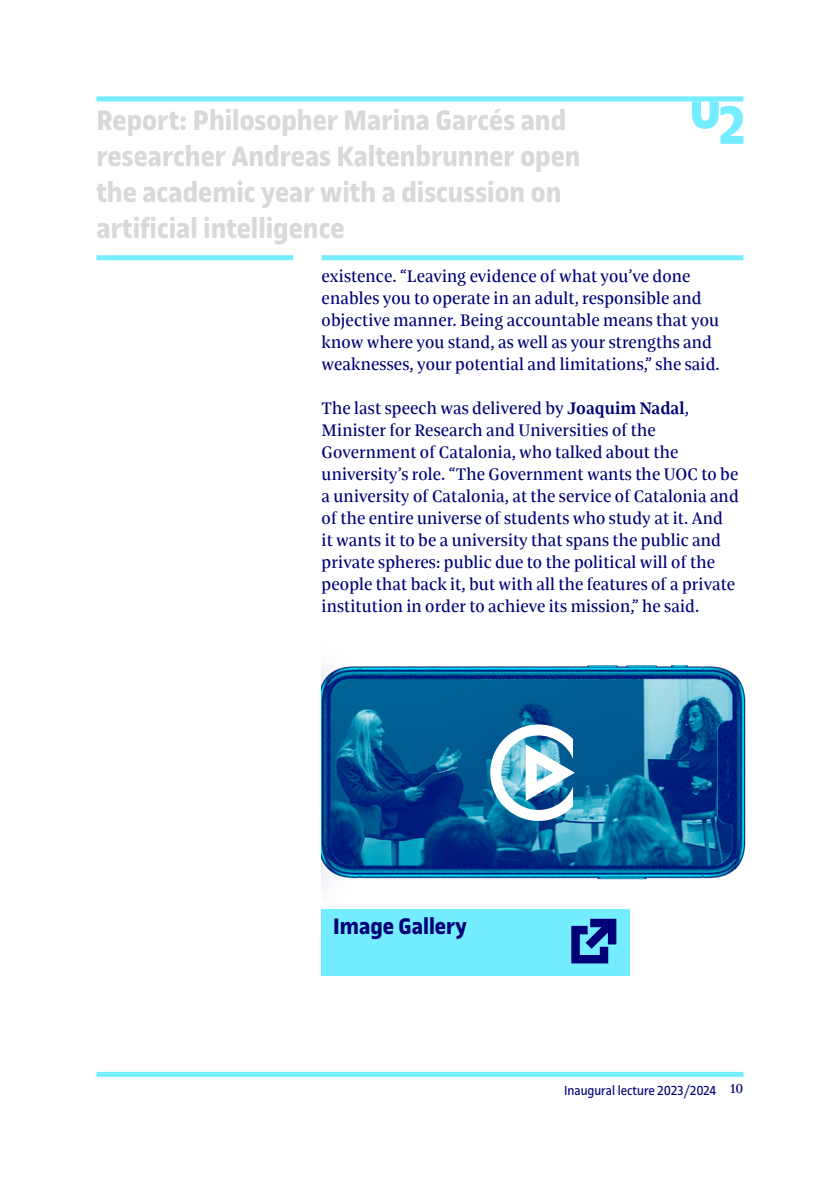
<style>
.page{position:relative;width:840px;height:1191px;background:#fff}
.page>*{position:absolute;margin:0;border:0;box-sizing:border-box;transform-origin:0 0}
.t1{font:700 30px/36px "UOC Sans";color:#d9d9d9}
.t2{font:700 24px "UOC Sans";color:#000078}
.t3{font:18px/22px "UOC Serif";letter-spacing:.005em;color:#000078}
.t4{font:14px "UOC Sans";color:#000078}
.s1{font-weight:700}
.s2{font-family:"UOC Serif"}
</style>
<div class="page">
<div style="left:96px;top:1071px;width:647px;height:5px;background:#73edff"></div>
<div style="left:96px;top:96px;width:647px;height:5px;background:#73edff"></div>
<div style="left:96px;top:255px;width:197px;height:5px;background:#73edff"></div>
<div style="left:321px;top:255px;width:422px;height:5px;background:#73edff"></div>
<svg style="left:691px;top:101px;width:52px;height:43px"></svg>
<img style="left:321px;top:665px;width:425px;height:220px">
<div style="left:321px;top:909px;width:308px;height:66px;background:#73edff"></div>
<svg style="left:571px;top:918px;width:45px;height:45px"></svg>
<h1 class="t1" style="left:96px;top:103px;width:485px">Report: Philosopher Marina Garcés and researcher Andreas Kaltenbrunner open the academic year with a discussion on artificial intelligence</h1>
<p class="t3" style="left:321px;top:265px;width:399px">existence. “Leaving evidence of what you’ve done enables you to operate in an adult, responsible and objective manner. Being accountable means that you know where you stand, as well as your strengths and weaknesses, your potential and limitations,” she said.</p>
<p class="t3" style="left:321px;top:397px;width:418px">The last speech was delivered by <span class="s1">Joaquim Nadal</span>, Minister for Research and Universities of the Government of Catalonia, who talked about the university’s role. “The Government wants the UOC to be a university of Catalonia, at the service of Catalonia and of the entire universe of students who study at it. And<br>it wants it to be a university that spans the public and private spheres: public due to the political will of the people that back it, but with all the features of a private institution in order to achieve its mission,” he said.</p>
<h2 class="t2" style="left:333px;top:912px;width:135px">Image Gallery</h2>
<p class="t4" style="left:563px;top:1082px;width:181px">Inaugural lecture 2023/2024 <span class="s2">10</span></p>
</div>
